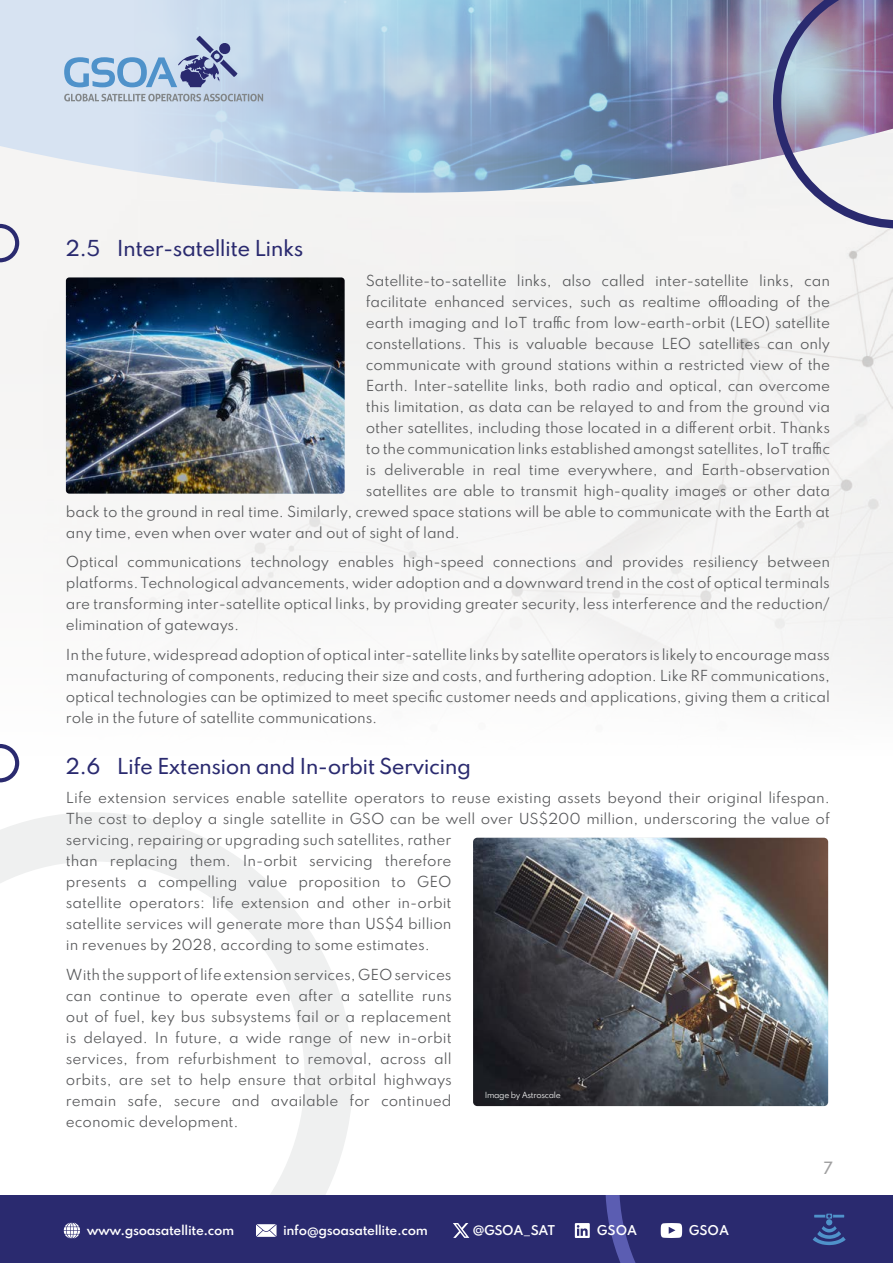
<style>
.page{position:relative;width:893px;height:1263px;background:#fff}
.page>*{position:absolute;margin:0;border:0;box-sizing:border-box;transform-origin:0 0}
.t1{font:100 19.5px "Spartan";letter-spacing:-.03em;color:#2a2a6f}
.t2{font:100 15px "Spartan";color:#9f9fa0}
.t3{font:100 13.5px/21px "Spartan";letter-spacing:-.01em;color:#57585a;text-align:justify}
.t4{font:100 12px "Spartan";letter-spacing:-.03em;color:#fff}
.t5{font:100 7.5px "Spartan";letter-spacing:-.04em;color:#fff}
</style>
<div class="page">
<div style="left:0;top:209px;width:893px;height:498px;background:#f4f4f3"></div>
<svg style="left:0;top:812px;width:353px;height:384px"></svg>
<div style="left:0;top:193px;width:773px;height:16px;background:#f4f3f2"></div>
<svg style="left:0;top:0;width:773px;height:193px;background:#a9bed6"></svg>
<svg style="left:773px;top:0;width:120px;height:229px"></svg>
<svg style="left:64px;top:36px;width:173px;height:51px;background:#a7bdda"></svg>
<svg style="left:64px;top:94px;width:199px;height:7px"></svg>
<div style="left:0;top:1196px;width:893px;height:67px;background:#2a2a6f"></div>
<svg style="left:575px;top:1223px;width:15px;height:15px"></svg>
<svg style="left:64px;top:1222px;width:16px;height:16px"></svg>
<svg style="left:256px;top:1224px;width:21px;height:13px"></svg>
<svg style="left:605px;top:1196px;width:241px;height:67px"></svg>
<svg style="left:453px;top:1223px;width:16px;height:15px"></svg>
<img style="left:66px;top:277px;width:279px;height:217px">
<img style="left:473px;top:838px;width:355px;height:268px">
<svg style="left:0;top:222px;width:21px;height:42px"></svg>
<svg style="left:0;top:744px;width:20px;height:39px"></svg>
<h1 class="t1" style="left:66px;top:234px;width:239px">2.5 Inter-satellite Links</h1>
<p class="t3" style="left:366px;top:269px;width:466px">Satellite-to-satellite links, also called inter-satellite links, can</p>
<p class="t3" style="left:366px;top:290px;width:466px">facilitate enhanced services, such as realtime offloading of the</p>
<p class="t3" style="left:366px;top:311px;width:466px">earth imaging and IoT traffic from low-earth-orbit (LEO) satellite</p>
<p class="t3" style="left:366px;top:332px;width:466px">constellations. This is valuable because LEO satellites can only</p>
<p class="t3" style="left:366px;top:353px;width:466px">communicate with ground stations within a restricted view of the</p>
<p class="t3" style="left:366px;top:374px;width:466px">Earth. Inter-satellite links, both radio and optical, can overcome</p>
<p class="t3" style="left:366px;top:395px;width:466px">this limitation, as data can be relayed to and from the ground via</p>
<p class="t3" style="left:366px;top:416px;width:466px">other satellites, including those located in a different orbit. Thanks</p>
<p class="t3" style="left:366px;top:437px;width:466px">to the communication links established amongst satellites, IoT traffic</p>
<p class="t3" style="left:366px;top:458px;width:466px">is deliverable in real time everywhere, and Earth-observation</p>
<p class="t3" style="left:366px;top:479px;width:466px">satellites are able to transmit high-quality images or other data</p>
<p class="t3" style="left:66px;top:500px;width:765px">back to the ground in real time. Similarly, crewed space stations will be able to communicate with the Earth at</p>
<p class="t3" style="left:66px;top:521px;width:395px">any time, even when over water and out of sight of land.</p>
<p class="t3" style="left:66px;top:551px;width:766px">Optical communications technology enables high-speed connections and provides resiliency between platforms. Technological advancements, wider adoption and a downward trend in the cost of optical terminals are transforming inter-satellite optical links, by providing greater security, less interference and the reduction/ elimination of gateways.</p>
<p class="t3" style="left:66px;top:643px;width:765px">In the future, widespread adoption of optical inter-satellite links by satellite operators is likely to encourage mass manufacturing of components, reducing their size and costs, and furthering adoption. Like RF communications, optical technologies can be optimized to meet specific customer needs and applications, giving them a critical role in the future of satellite communications.</p>
<h1 class="t1" style="left:66px;top:751px;width:407px">2.6 Life Extension and In-orbit Servicing</h1>
<p class="t3" style="left:66px;top:787px;width:766px;text-align:left">Life extension services enable satellite operators to reuse existing assets beyond their original lifespan.<br>The cost to deploy a single satellite in GSO can be well over US$200 million, underscoring the value of servicing, repairing or upgrading such satellites, rather<br>than replacing them. In-orbit servicing therefore<br>presents a compelling value proposition to GEO<br>satellite operators: life extension and other in-orbit<br>satellite services will generate more than US$4 billion<br>in revenues by 2028, according to some estimates.</p>
<p class="t3" style="left:66px;top:963px;width:387px">With the support of life extension services, GEO services can continue to operate even after a satellite runs out of fuel, key bus subsystems fail or a replacement is delayed. In future, a wide range of new in-orbit services, from refurbishment to removal, across all orbits, are set to help ensure that orbital highways remain safe, secure and available for continued economic development.</p>
<p class="t5" style="left:485px;top:1089px;width:77px">Image by Astroscale</p>
<p class="t4" style="left:87px;top:1221px;width:149px">www.gsoasatellite.com</p>
<p class="t4" style="left:283px;top:1221px;width:146px">info@gsoasatellite.com</p>
<p class="t4" style="left:472px;top:1221px;width:84px">@GSOA_SAT</p>
<p class="t4" style="left:597px;top:1221px;width:42px">GSOA</p>
<p class="t4" style="left:689px;top:1221px;width:42px">GSOA</p>
<p class="t2" style="left:823px;top:1156px;width:11px">7</p>
</div>
